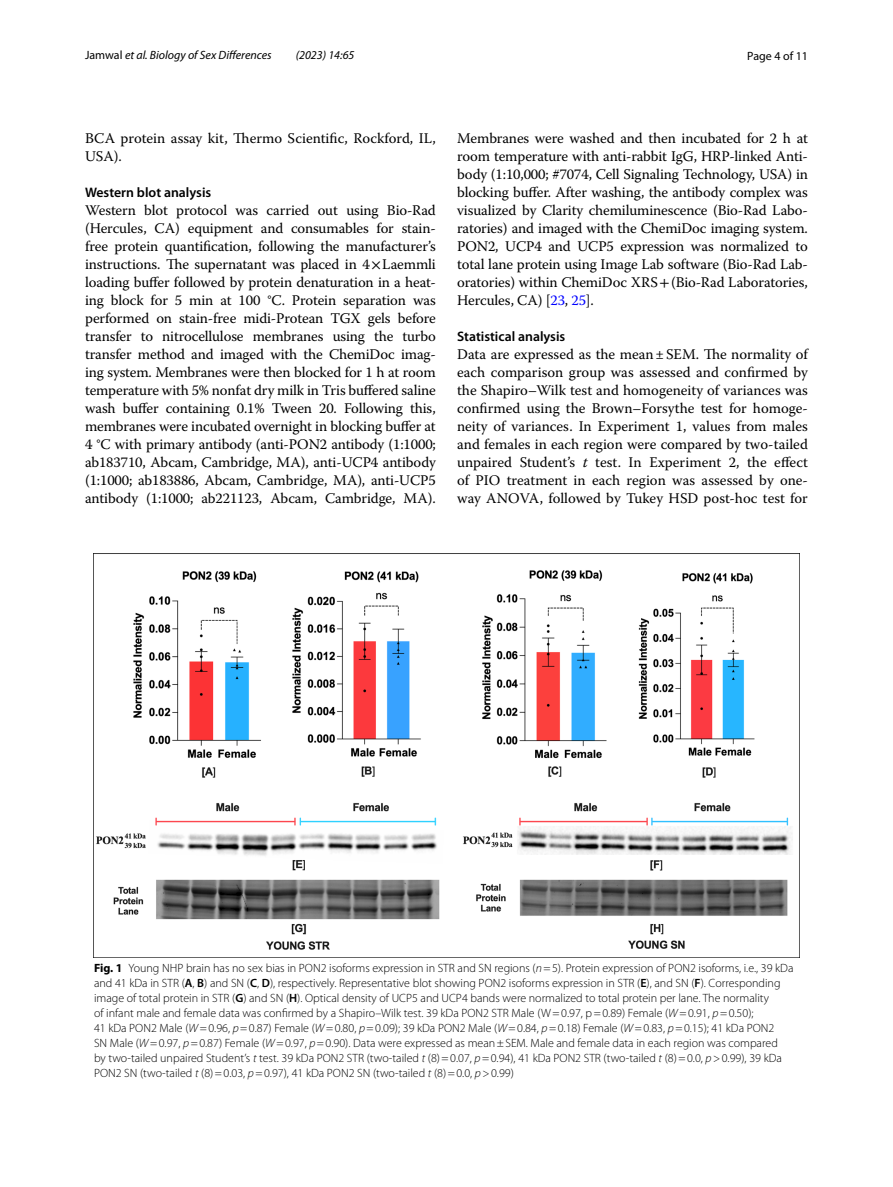
<style>
.page{position:relative;width:893px;height:1187px;background:#fff}
.page>*{position:absolute;margin:0;border:0;box-sizing:border-box;transform-origin:0 0}
.t1{font:14.7px/18px "Warnock Pro";color:#000;text-align:justify}
.t2{font:600 13.8px "Myriad Pro";color:#000}
.t3{font:300 12px/15px "Myriad Pro";color:#000}
.t4{font:italic 12px "Myriad Pro";color:#000}
.t5{font:12px "Myriad Pro";color:#000}
.s1{font-style:normal}
.s2{font-family:"STIX"}
.s3{color:#00f}
.s4{font-style:italic}
.s5{font-weight:700}
.s6{font-weight:600}
</style>
<div class="page">
<img style="left:94px;top:553px;width:705px;height:397px">
<p class="t4" style="left:85px;top:48px;width:188px"><span class="s1">Jamwal</span> et al. Biology of Sex Differences</p>
<p class="t4" style="left:296px;top:48px;width:60px">(2023) 14:65</p>
<p class="t5" style="left:747px;top:48px;width:62px">Page 4 of 11</p>
<p class="t1" style="left:85px;top:128px;width:352px">BCA protein assay kit, Thermo Scientific, Rockford, IL,<br>USA).</p>
<p class="t2" style="left:85px;top:183px;width:128px">Western blot analysis</p>
<p class="t1" style="left:85px;top:200px;width:352px">Western blot protocol was carried out using Bio-Rad (Hercules, CA) equipment and consumables for stain&shy;free protein quantification, following the manufacturer’s instructions. The supernatant was placed in 4<span class="s2">×</span>Laemmli loading buffer followed by protein denaturation in a heat&shy;ing block for 5 min at 100 °C. Protein separation was performed on stain-free midi-Protean TGX gels before transfer to nitrocellulose membranes using the turbo transfer method and imaged with the ChemiDoc imag&shy;ing system. Membranes were then blocked for 1 h at room temperature with 5% nonfat dry milk in Tris buffered saline wash buffer containing 0.1% Tween 20. Following this, membranes were incubated overnight in blocking buffer at 4 °C with primary antibody (anti-PON2 antibody (1:1000; ab183710, Abcam, Cambridge, MA), anti-UCP4 antibody (1:1000; ab183886, Abcam, Cambridge, MA), anti-UCP5 antibody (1:1000; ab221123, Abcam, Cambridge, MA).</p>
<p class="t1" style="left:457px;top:128px;width:352px">Membranes were washed and then incubated for 2 h at room temperature with anti-rabbit IgG, HRP-linked Anti&shy;body (1:10,000; #7074, Cell Signaling Technology, USA) in blocking buffer. After washing, the antibody complex was visualized by Clarity chemiluminescence (Bio-Rad Labo&shy;ratories) and imaged with the ChemiDoc imaging system.<br>PON2, UCP4 and UCP5 expression was normalized to total lane protein using Image Lab software (Bio-Rad Lab&shy;oratories) within ChemiDoc XRS<span class="s2">+</span>(Bio-Rad Laboratories, Hercules, CA) [<span class="s3">23</span>, <span class="s3">25</span>].</p>
<p class="t2" style="left:457px;top:327px;width:110px">Statistical analysis</p>
<p class="t1" style="left:457px;top:344px;width:352px">Data are expressed as the mean±SEM. The normality of each comparison group was assessed and confirmed by the Shapiro–Wilk test and homogeneity of variances was confirmed using the Brown–Forsythe test for homoge&shy;neity of variances. In Experiment 1, values from males and females in each region were compared by two-tailed unpaired Student’s <span class="s4">t</span> test. In Experiment 2, the effect of PIO treatment in each region was assessed by one&shy;way ANOVA, followed by Tukey HSD post-hoc test for</p>
<p class="t3" style="left:94px;top:960px;width:701px"><span class="s5">Fig. 1</span> Young NHP brain has no sex bias in PON2 isoforms expression in STR and SN regions (<span class="s4">n</span>=5). Protein expression of PON2 isoforms, i.e., 39 kDa and 41 kDa in STR (<span class="s6">A</span>, <span class="s6">B</span>) and SN (<span class="s6">C</span>, <span class="s6">D</span>), respectively. Representative blot showing PON2 isoforms expression in STR (<span class="s6">E</span>), and SN (<span class="s6">F</span>). Corresponding image of total protein in STR (<span class="s6">G</span>) and SN (<span class="s6">H</span>). Optical density of UCP5 and UCP4 bands were normalized to total protein per lane. The normality<br>of infant male and female data was confirmed by a Shapiro–Wilk test. 39 kDa PON2 STR Male (W=0.97, p=0.89) Female (<span class="s4">W</span>=0.91, <span class="s4">p</span>=0.50);<br>41 kDa PON2 Male (<span class="s4">W</span>=0.96, <span class="s4">p</span>=0.87) Female (<span class="s4">W</span>=0.80, <span class="s4">p</span>=0.09); 39 kDa PON2 Male (<span class="s4">W</span>=0.84, <span class="s4">p</span>=0.18) Female (<span class="s4">W</span>=0.83, <span class="s4">p</span>=0.15); 41 kDa PON2<br>SN Male (<span class="s4">W</span>=0.97, <span class="s4">p</span>=0.87) Female (<span class="s4">W</span>=0.97, <span class="s4">p</span>=0.90). Data were expressed as mean±SEM. Male and female data in each region was compared<br>by two-tailed unpaired Student’s <span class="s4">t</span> test. 39 kDa PON2 STR (two-tailed <span class="s4">t</span> (8)=0.07, <span class="s4">p</span>=0.94), 41 kDa PON2 STR (two-tailed <span class="s4">t</span> (8)=0.0, <span class="s4">p</span>&gt;0.99), 39 kDa PON2 SN (two-tailed <span class="s4">t</span> (8)=0.03, <span class="s4">p</span>=0.97), 41 kDa PON2 SN (two-tailed <span class="s4">t</span> (8)=0.0, <span class="s4">p</span>&gt;0.99)</p>
</div>
